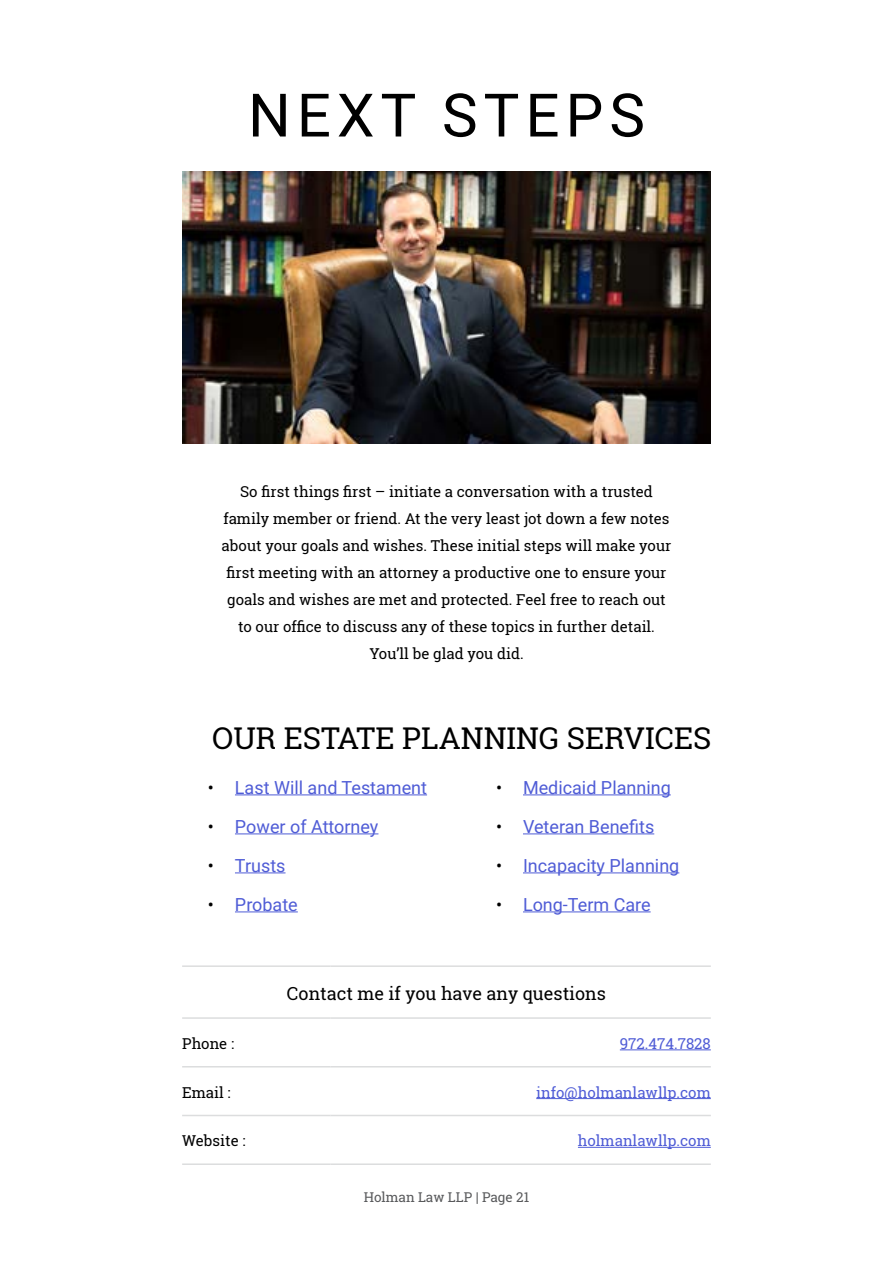
<style>
.page{position:relative;width:893px;height:1263px;background:#fff}
.page>*{position:absolute;margin:0;border:0;box-sizing:border-box;transform-origin:0 0}
.t1{font:60px "Roboto";letter-spacing:.1em;color:#000}
.t2{font:30px "Roboto Slab";color:#000}
.t3{font:18px "Roboto";color:#4f5cd6}
.t4{font:18px "Roboto Slab";color:#000}
.t5{font:15px/27px "Roboto Slab";color:#000;text-align:center}
.t6{font:15px "Roboto Slab";color:#4f5cd6}
.t7{font:13.5px "Roboto Slab";color:#58595b}
.s1{color:#000}
</style>
<div class="page">
<hr style="left:235px;top:794px;width:192px;height:1px;background:#4f5cd6">
<hr style="left:235px;top:833px;width:143px;height:1px;background:#4f5cd6">
<hr style="left:235px;top:872px;width:50px;height:1px;background:#4f5cd6">
<hr style="left:235px;top:911px;width:63px;height:1px;background:#4f5cd6">
<hr style="left:523px;top:794px;width:148px;height:1px;background:#4f5cd6">
<hr style="left:523px;top:833px;width:131px;height:1px;background:#4f5cd6">
<hr style="left:523px;top:872px;width:156px;height:1px;background:#4f5cd6">
<hr style="left:523px;top:911px;width:128px;height:1px;background:#4f5cd6">
<img style="left:182px;top:171px;width:529px;height:273px">
<hr style="left:182px;top:965px;width:148px;height:2px;background:#dcddde">
<hr style="left:330px;top:965px;width:381px;height:2px;background:#dcddde">
<hr style="left:182px;top:1017px;width:148px;height:2px;background:#dcddde">
<hr style="left:330px;top:1017px;width:381px;height:2px;background:#dcddde">
<hr style="left:182px;top:1066px;width:148px;height:1px;background:#dcddde">
<hr style="left:330px;top:1066px;width:381px;height:1px;background:#dcddde">
<hr style="left:182px;top:1115px;width:148px;height:1px;background:#dcddde">
<hr style="left:330px;top:1115px;width:381px;height:1px;background:#dcddde">
<hr style="left:182px;top:1163px;width:148px;height:2px;background:#dcddde">
<hr style="left:330px;top:1163px;width:381px;height:2px;background:#dcddde">
<hr style="left:620px;top:1049px;width:91px;height:1px;background:#4f5cd6">
<hr style="left:536px;top:1098px;width:175px;height:1px;background:#4f5cd6">
<hr style="left:578px;top:1147px;width:133px;height:1px;background:#4f5cd6">
<h1 class="t1" style="left:248px;top:73px;width:398px">NEXT STEPS</h1>
<p class="t5" style="left:222px;top:478px;width:451px">So first things first – initiate a conversation with a trusted family member or friend. At the very least jot down a few notes about your goals and wishes. These initial steps will make your first meeting with an attorney a productive one to ensure your goals and wishes are met and protected. Feel free to reach out to our office to discuss any of these topics in further detail.<br>You’ll be glad you did.</p>
<h2 class="t2" style="left:212px;top:717px;width:501px">OUR ESTATE PLANNING SERVICES</h2>
<p class="t3" style="left:208px;top:774px;width:221px"><span class="s1">•</span> Last Will and Testament</p>
<p class="t3" style="left:208px;top:813px;width:172px"><span class="s1">•</span> Power of Attorney</p>
<p class="t3" style="left:208px;top:852px;width:79px"><span class="s1">•</span> Trusts</p>
<p class="t3" style="left:208px;top:891px;width:91px"><span class="s1">•</span> Probate</p>
<p class="t3" style="left:496px;top:774px;width:176px"><span class="s1">•</span> Medicaid Planning</p>
<p class="t3" style="left:496px;top:813px;width:160px"><span class="s1">•</span> Veteran Benefits</p>
<p class="t3" style="left:496px;top:852px;width:185px"><span class="s1">•</span> Incapacity Planning</p>
<p class="t3" style="left:496px;top:891px;width:156px"><span class="s1">•</span> Long-Term Care</p>
<p class="t4" style="left:287px;top:981px;width:321px">Contact me if you have any questions</p>
<p class="t5" style="left:182px;top:1030px;width:54px">Phone :</p>
<p class="t6" style="left:620px;top:1033px;width:92px">972.474.7828</p>
<p class="t5" style="left:182px;top:1078px;width:50px">Email :</p>
<p class="t6" style="left:536px;top:1082px;width:176px">info@holmanlawllp.com</p>
<p class="t5" style="left:182px;top:1127px;width:65px">Website :</p>
<p class="t6" style="left:578px;top:1130px;width:134px">holmanlawllp.com</p>
<p class="t7" style="left:364px;top:1188px;width:167px">Holman Law LLP | Page 21</p>
</div>
